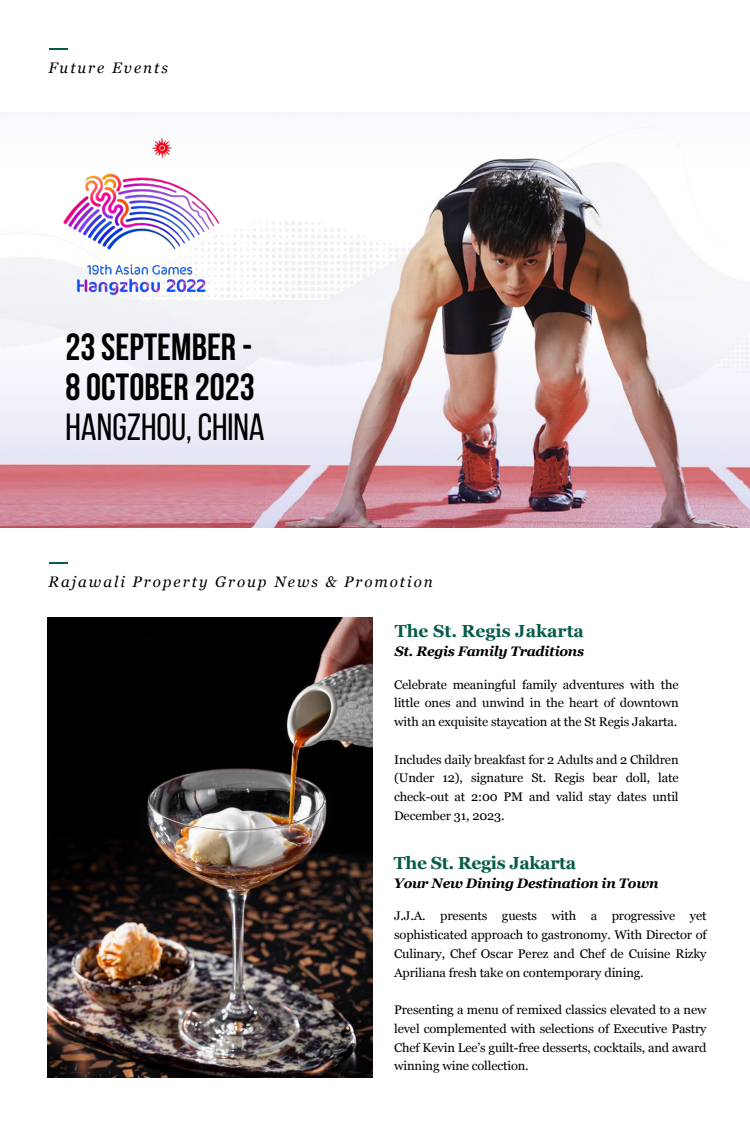
<style>
.page{position:relative;width:750px;height:1125px;background:#fff}
.page>*{position:absolute;margin:0;border:0;box-sizing:border-box;transform-origin:0 0}
.t1{font:700 37.88px/39.9px "Bebas Neue";color:#000}
.t2{font:37.88px "Bebas Neue";color:#000}
.t3{font:700 17.5px "Georgia";letter-spacing:-.01em;color:#075b4b}
.t4{font:italic 15.19px "Georgia";letter-spacing:.13em;color:#000100}
.t5{font:italic 700 13.75px "Georgia";letter-spacing:-.02em;color:#000100}
.t6{font:12.5px/18.8px "Georgia";letter-spacing:-.01em;color:#000100;text-align:justify}
</style>
<div class="page">
<svg style="left:49px;top:49px;width:18px;height:1px"></svg>
<svg style="left:49px;top:562px;width:18px;height:1px"></svg>
<img style="left:0;top:127px;width:750px;height:400px">
<img style="left:62px;top:138px;width:159px;height:157px">
<img style="left:47px;top:617px;width:325px;height:460px">
<p class="t4" style="left:49px;top:57px;width:121px">Future Events</p>
<h1 class="t1" style="left:65px;top:327px;width:191px">23 SEPTEMBER -<br>8 OCTOBER 2023</h1>
<h1 class="t2" style="left:65px;top:406px;width:201px">HANGZHOU, CHINA</h1>
<p class="t4" style="left:49px;top:570px;width:386px">Rajawali Property Group News &amp; Promotion</p>
<h2 class="t3" style="left:395px;top:618px;width:191px">The St. Regis Jakarta</h2>
<p class="t5" style="left:395px;top:641px;width:191px">St. Regis Family Traditions</p>
<p class="t6" style="left:394px;top:675px;width:286px">Celebrate meaningful family adventures with the little ones and unwind in the heart of downtown with an exquisite staycation at the St Regis Jakarta.</p>
<p class="t6" style="left:394px;top:750px;width:286px">Includes daily breakfast for 2 Adults and 2 Children (Under 12), signature St. Regis bear doll, late check-out at 2:00 PM and valid stay dates until December 31, 2023.</p>
<h2 class="t3" style="left:394px;top:850px;width:184px">The St. Regis Jakarta</h2>
<p class="t5" style="left:394px;top:873px;width:266px">Your New Dining Destination in Town</p>
<p class="t6" style="left:394px;top:906px;width:314px">J.J.A. presents guests with a progressive yet sophisticated approach to gastronomy. With Director of Culinary, Chef Oscar Perez and Chef de Cuisine Rizky Apriliana fresh take on contemporary dining.</p>
<p class="t6" style="left:394px;top:1000px;width:314px">Presenting a menu of remixed classics elevated to a new level complemented with selections of Executive Pastry Chef Kevin Lee’s guilt-free desserts, cocktails, and award winning wine collection.</p>
</div>
